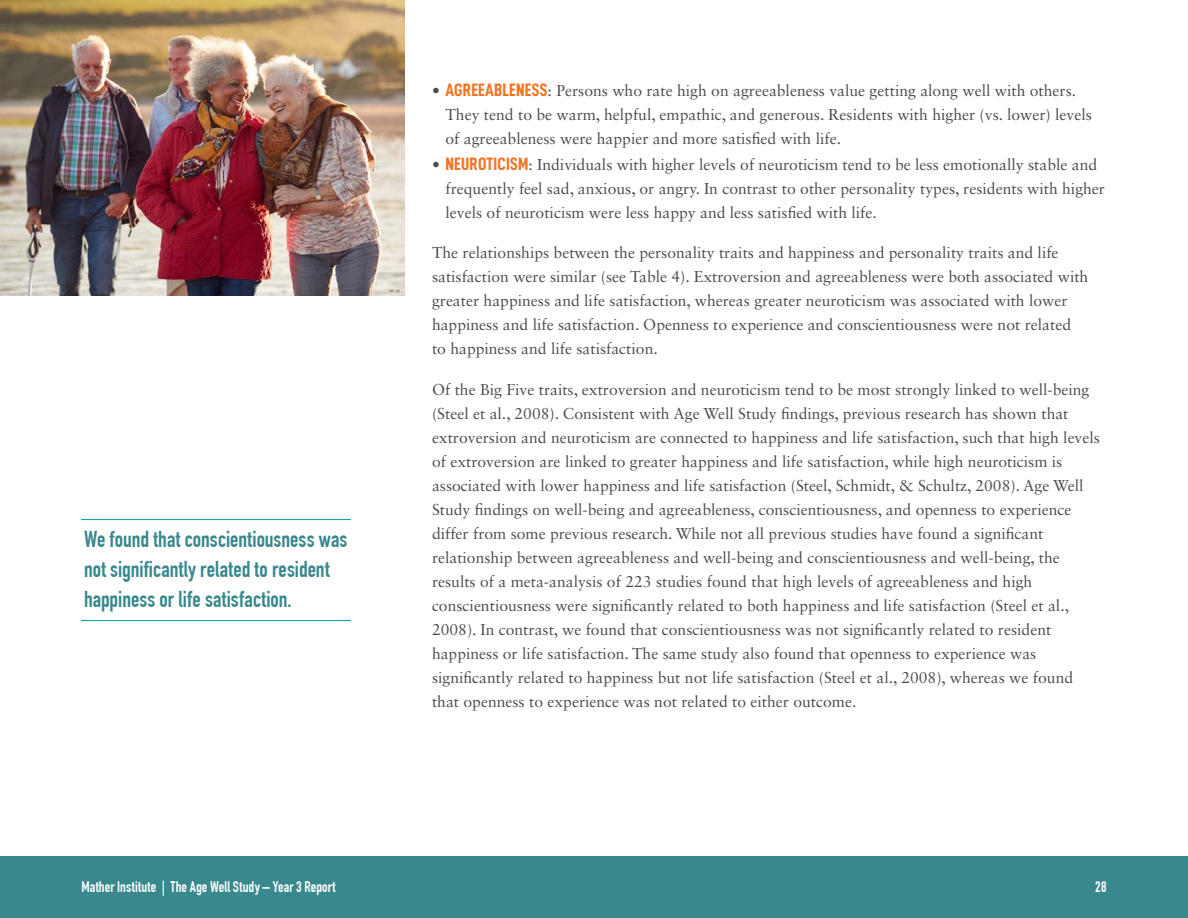
<style>
.page{position:relative;width:1188px;height:918px;background:#fff}
.page>*{position:absolute;margin:0;border:0;box-sizing:border-box;transform-origin:0 0}
.pull_quotes{font:700 22.5px/30px "DIN Condensed";color:#38888d}
.body_copy{font:15.75px/24px "Sabon LT Std";color:#4e4d49}
.bullet_last_line{font:15.75px/24px "Sabon LT Std";color:#4e4d49}
.body_copy_bullets{font:15.75px/24px "Sabon LT Std";color:#4e4d49}
.t1{font:700 15px "DIN Condensed";letter-spacing:.005em;color:#fff}
.s1{font-family:"D DIN Condensed Bold";font-size:18px;color:#f47321}
</style>
<div class="page">
<hr style="left:81px;top:519px;width:270px;height:1px;background:#0099a9">
<hr style="left:81px;top:620px;width:270px;height:1px;background:#0099a9">
<img style="left:0;top:0;width:405px;height:295px">
<div style="left:0;top:856px;width:1188px;height:62px;background:#38888d"></div>
<p class="pull_quotes" style="left:84px;top:524px;width:265px">We found that conscientiousness was not significantly related to resident happiness or life satisfaction.</p>
<p class="body_copy_bullets" style="left:446px;top:78px;width:648px;text-indent:-14px">• <span class="s1">AGREEABLENESS</span>: Persons who rate high on agreeableness value getting along well with others.<br>They tend to be warm, helpful, empathic, and generous. Residents with higher (vs. lower) levels of agreeableness were happier and more satisfied with life.</p>
<p class="bullet_last_line" style="left:446px;top:152px;width:661px;text-indent:-14px">• <span class="s1">NEUROTICISM</span>: Individuals with higher levels of neuroticism tend to be less emotionally stable and frequently feel sad, anxious, or angry. In contrast to other personality types, residents with higher levels of neuroticism were less happy and less satisfied with life.</p>
<p class="body_copy" style="left:432px;top:241px;width:658px">The relationships between the personality traits and happiness and personality traits and life satisfaction were similar (see Table 4). Extroversion and agreeableness were both associated with greater happiness and life satisfaction, whereas greater neuroticism was associated with lower happiness and life satisfaction. Openness to experience and conscientiousness were not related to happiness and life satisfaction.</p>
<p class="body_copy" style="left:432px;top:377px;width:670px">Of the Big Five traits, extroversion and neuroticism tend to be most strongly linked to well-being (Steel et al., 2008). Consistent with Age Well Study findings, previous research has shown that extroversion and neuroticism are connected to happiness and life satisfaction, such that high levels of extroversion are linked to greater happiness and life satisfaction, while high neuroticism is associated with lower happiness and life satisfaction (Steel, Schmidt, &amp; Schultz, 2008). Age Well Study findings on well-being and agreeableness, conscientiousness, and openness to experience differ from some previous research. While not all previous studies have found a significant relationship between agreeableness and well-being and conscientiousness and well-being, the results of a meta-analysis of 223 studies found that high levels of agreeableness and high conscientiousness were significantly related to both happiness and life satisfaction (Steel et al., 2008). In contrast, we found that conscientiousness was not significantly related to resident happiness or life satisfaction. The same study also found that openness to experience was significantly related to happiness but not life satisfaction (Steel et al., 2008), whereas we found that openness to experience was not related to either outcome.</p>
<p class="t1" style="left:81px;top:878px;width:256px">Mather Institute | The Age Well Study – Year 3 Report</p>
<p class="t1" style="left:1095px;top:878px;width:13px">28</p>
</div>
